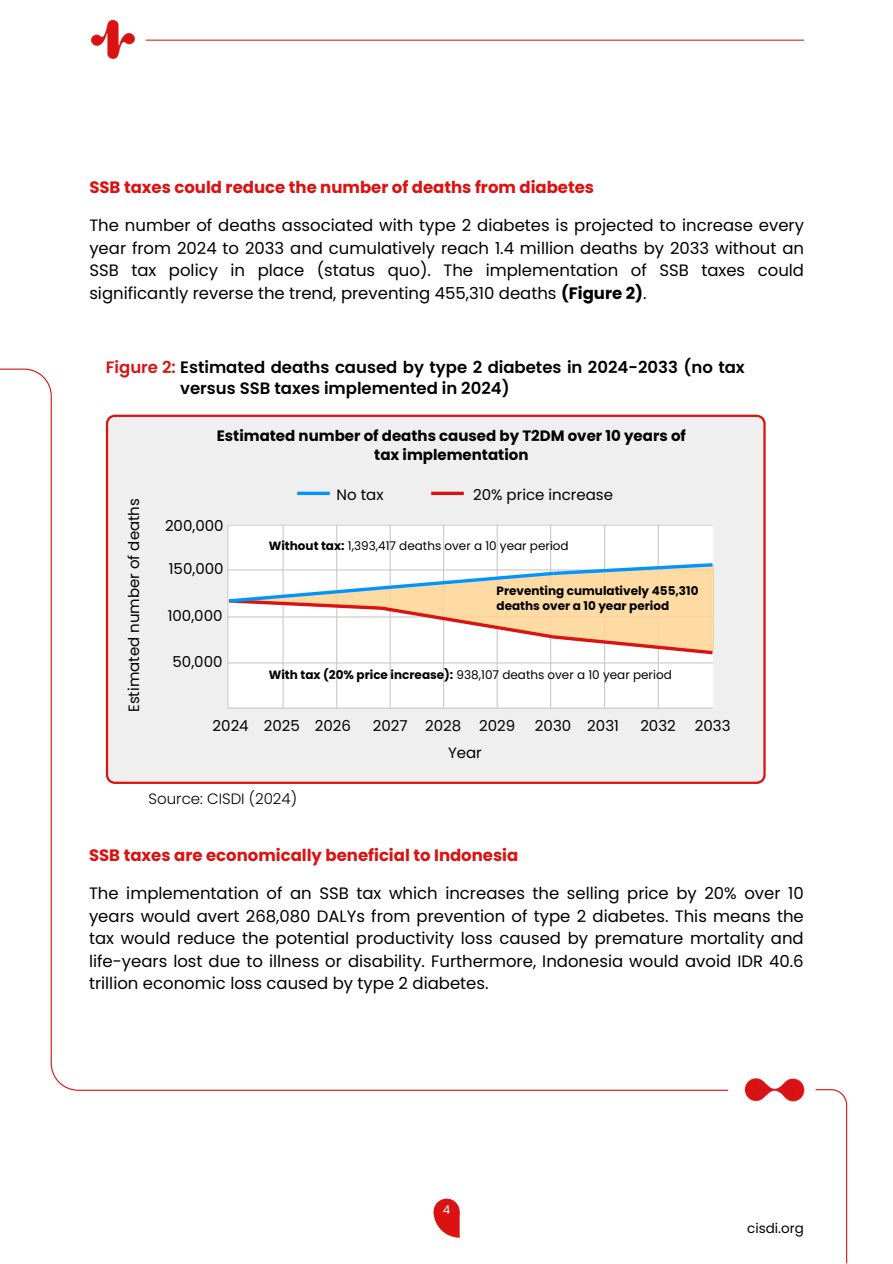
<style>
.page{position:relative;width:893px;height:1264px;background:#fff}
.page>*{position:absolute;margin:0;border:0;box-sizing:border-box;transform-origin:0 0}
.t1{font:16.5px/22.5px "Poppins";color:#000;text-align:justify}
.t2{font:600 16.5px "Poppins";color:#000}
.t3{font:700 16.5px "Poppins";color:#da1212}
.t4{font:15px "Poppins";color:#000}
.t5{font:700 15px/19.2px "Poppins";color:#000;text-align:center}
.t6{font:300 15px "Poppins";color:#000}
.t7{font:13.5px "Poppins";color:#000}
.t8{font:12px "Poppins";color:#000}
.t9{font:700 12px/15px "Poppins";color:#000}
.t10{font:12px "Poppins";color:#fff}
.s1{font-weight:700}
.s2{color:#da1212}
</style>
<div class="page">
<hr style="left:146px;top:40px;width:658px;height:1px;background:#c83024">
<svg style="left:433px;top:1215px;width:26px;height:22px"></svg>
<div style="left:433px;top:1198px;width:26px;height:26px;background:#da1212;border-radius:50%"></div>
<svg style="left:0;top:368px;width:729px;height:723px"></svg>
<img style="left:744px;top:1078px;width:60px;height:24px">
<svg style="left:815px;top:1089px;width:32px;height:174px"></svg>
<div style="left:106px;top:414px;width:659px;height:369px;background:#efefef"></div>
<div style="left:227px;top:524px;width:485px;height:184px;background:#fff"></div>
<hr style="left:227px;top:524px;width:485px;height:1px;background:#c8c8c8">
<hr style="left:227px;top:662px;width:485px;height:1px;background:#c8c8c8">
<hr style="left:227px;top:707px;width:485px;height:1px;background:#c8c8c8">
<hr style="left:227px;top:525px;width:1px;height:183px;background:#c8c8c8">
<hr style="left:282px;top:525px;width:1px;height:183px;background:#c8c8c8">
<hr style="left:443px;top:525px;width:1px;height:183px;background:#c8c8c8">
<hr style="left:336px;top:525px;width:1px;height:183px;background:#c8c8c8">
<hr style="left:389px;top:525px;width:1px;height:183px;background:#c8c8c8">
<hr style="left:496px;top:525px;width:1px;height:183px;background:#c8c8c8">
<hr style="left:550px;top:525px;width:1px;height:183px;background:#c8c8c8">
<hr style="left:604px;top:525px;width:1px;height:183px;background:#c8c8c8">
<hr style="left:657px;top:525px;width:1px;height:183px;background:#c8c8c8">
<svg style="left:297px;top:491px;width:33px;height:4px"></svg>
<svg style="left:431px;top:491px;width:33px;height:4px"></svg>
<svg style="left:225px;top:561px;width:491px;height:95px"></svg>
<img style="left:92px;top:21px;width:43px;height:38px">
<h2 class="t3" style="left:89px;top:175px;width:506px">SSB taxes could reduce the number of deaths from diabetes</h2>
<h2 class="t1" style="left:89px;top:214px;width:716px">The number of deaths associated with type 2 diabetes is projected to increase every year from 2024 to 2033 and cumulatively reach 1.4 million deaths by 2033 without an SSB tax policy in place (status quo). The implementation of SSB taxes could significantly reverse the trend, preventing 455,310 deaths <span class="s1">(Figure 2)</span>.</h2>
<p class="t2" style="left:106px;top:356px;width:640px"><span class="s2">Figure 2:</span> Estimated deaths caused by type 2 diabetes in 2024-2033 (no tax</p>
<h1 class="t2" style="left:180px;top:377px;width:331px">versus SSB taxes implemented in 2024)</h1>
<h2 class="t4" style="left:123px;top:712px;width:215px;rotate:-90deg">Estimated number of deaths</h2>
<h2 class="t5" style="left:217px;top:426px;width:470px">Estimated number of deaths caused by T2DM over 10 years of tax implementation</h2>
<h2 class="t4" style="left:165px;top:515px;width:60px">200,000</h2>
<h2 class="t4" style="left:169px;top:558px;width:56px">150,000</h2>
<h2 class="t4" style="left:168px;top:605px;width:56px">100,000</h2>
<h2 class="t4" style="left:172px;top:650px;width:52px">50,000</h2>
<p class="t4" style="left:336px;top:484px;width:48px">No tax</p>
<p class="t4" style="left:473px;top:484px;width:141px">20% price increase</p>
<h2 class="t8" style="left:269px;top:537px;width:301px"><span class="s1">Without tax:</span> 1,393,417 deaths over a 10 year period</h2>
<h1 class="t9" style="left:496px;top:583px;width:203px">Preventing cumulatively 455,310 deaths over a 10 year period</h1>
<h2 class="t8" style="left:269px;top:666px;width:404px"><span class="s1">With tax (20% price increase):</span> 938,107 deaths over a 10 year period</h2>
<h2 class="t4" style="left:212px;top:715px;width:38px">2024</h2>
<h2 class="t4" style="left:315px;top:715px;width:38px">2026</h2>
<h2 class="t4" style="left:425px;top:715px;width:38px">2028</h2>
<p class="t4" style="left:535px;top:715px;width:38px">2030</p>
<p class="t4" style="left:640px;top:715px;width:37px">2032</p>
<h2 class="t4" style="left:264px;top:715px;width:38px">2025</h2>
<h2 class="t4" style="left:373px;top:715px;width:36px">2027</h2>
<h2 class="t4" style="left:479px;top:715px;width:38px">2029</h2>
<h2 class="t4" style="left:587px;top:715px;width:33px">2031</h2>
<h2 class="t4" style="left:694px;top:715px;width:37px">2033</h2>
<h4 class="t4" style="left:448px;top:742px;width:35px">Year</h4>
<h2 class="t6" style="left:148px;top:787px;width:150px">Source: CISDI (2024)</h2>
<h1 class="t3" style="left:89px;top:843px;width:431px">SSB taxes are economically beneficial to Indonesia</h1>
<h1 class="t1" style="left:89px;top:882px;width:716px">The implementation of an SSB tax which increases the selling price by 20% over 10 years would avert 268,080 DALYs from prevention of type 2 diabetes. This means the tax would reduce the potential productivity loss caused by premature mortality and life-years lost due to illness or disability. Furthermore, Indonesia would avoid IDR 40.6 trillion economic loss caused by type 2 diabetes.</h1>
<h2 class="t10" style="left:443px;top:1201px;width:9px">4</h2>
<p class="t7" style="left:747px;top:1219px;width:58px">cisdi.org</p>
</div>
